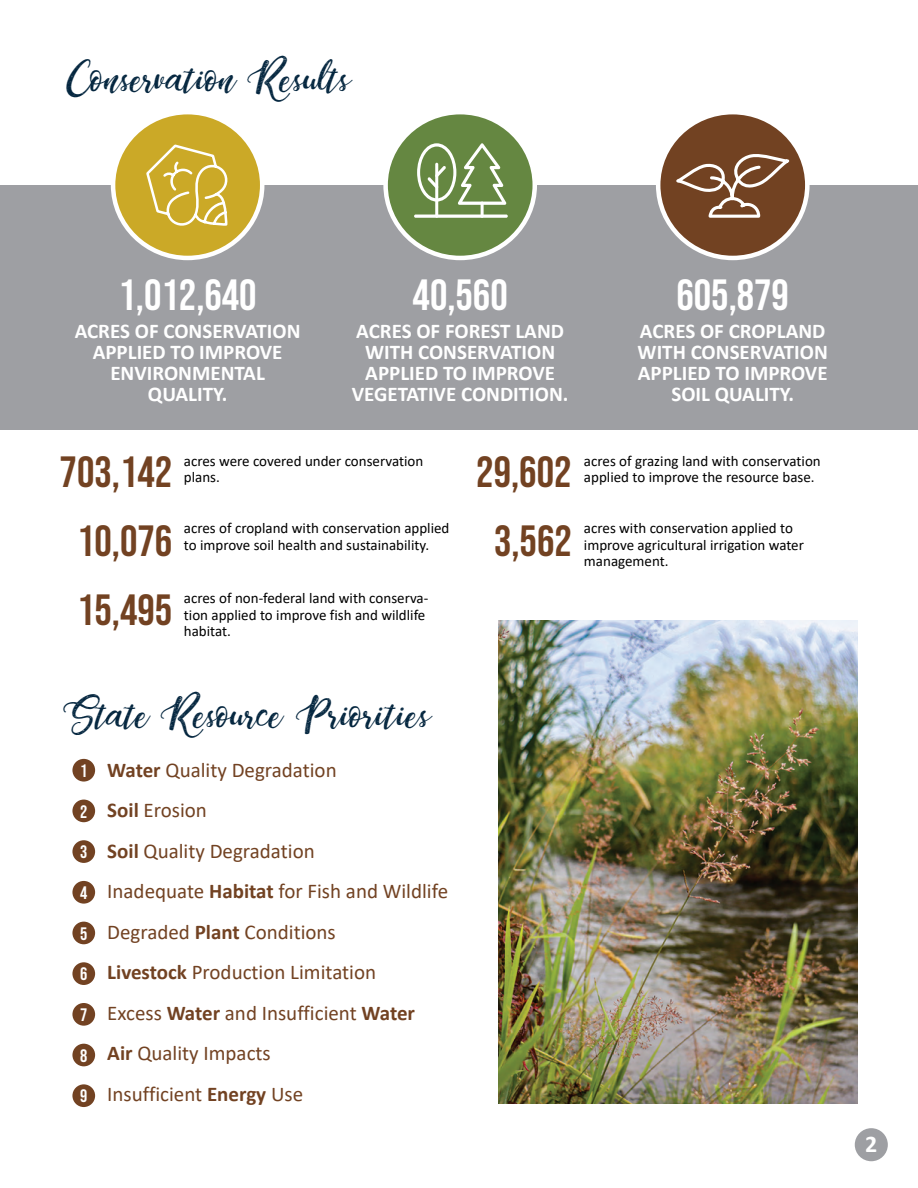
<style>
.page{position:relative;width:918px;height:1188px;background:#fff}
.page>*{position:absolute;margin:0;border:0;box-sizing:border-box;transform-origin:0 0}
.Heading{font:43.5px "Dandeleon Vintage Demo";color:#03253e}
.Numbers{font:43.5px "Bebas Neue";color:#724222}
.t1{font:43.5px "Bebas Neue";color:#fff}
.t2{font:700 24px "Calibri";color:#fff}
.t3{font:21px "Calibri";color:#724222}
.Heading-2{font:700 21px/21px "Calibri";color:#fff;text-align:center}
.Heading-3{font:18px "Bebas Neue";color:#fff}
.t4{font:15px/16.5px "Calibri";color:#000}
.s1{font-weight:700}
</style>
<div class="page">
<div style="left:0;top:185px;width:918px;height:245px;background:#9e9fa3"></div>
<div style="left:386px;top:112px;width:149px;height:146px;background:#658741;border-radius:50%"></div>
<div style="left:383px;top:110px;width:154px;height:150px;border:4px solid #fff;border-radius:50%"></div>
<hr style="left:435px;top:163px;width:3px;height:55px;background:#fff;border-radius:2px">
<svg style="left:417px;top:143px;width:89px;height:62px"></svg>
<hr style="left:481px;top:202px;width:3px;height:16px;background:#fff;border-radius:2px">
<hr style="left:414px;top:215px;width:94px;height:3px;background:#fff;border-radius:2px">
<div style="left:658px;top:112px;width:149px;height:146px;background:#724222;border-radius:50%"></div>
<div style="left:656px;top:110px;width:154px;height:150px;border:4px solid #fff;border-radius:50%"></div>
<svg style="left:676px;top:154px;width:113px;height:64px"></svg>
<div style="left:113px;top:112px;width:149px;height:146px;background:#cba927;border-radius:50%"></div>
<div style="left:111px;top:110px;width:153px;height:150px;border:4px solid #fff;border-radius:50%"></div>
<svg style="left:146px;top:145px;width:81px;height:81px"></svg>
<div style="left:855px;top:1128px;width:33px;height:33px;background:#9e9fa3;border-radius:50%"></div>
<div style="left:72px;top:759px;width:23px;height:23px;background:#724222;border-radius:50%"></div>
<div style="left:72px;top:1044px;width:23px;height:22px;background:#724222;border-radius:50%"></div>
<div style="left:72px;top:1084px;width:23px;height:23px;background:#724222;border-radius:50%"></div>
<div style="left:72px;top:1003px;width:23px;height:23px;background:#724222;border-radius:50%"></div>
<div style="left:72px;top:962px;width:23px;height:23px;background:#724222;border-radius:50%"></div>
<div style="left:72px;top:922px;width:23px;height:22px;background:#724222;border-radius:50%"></div>
<div style="left:72px;top:881px;width:23px;height:23px;background:#724222;border-radius:50%"></div>
<div style="left:72px;top:840px;width:23px;height:23px;background:#724222;border-radius:50%"></div>
<div style="left:72px;top:800px;width:23px;height:22px;background:#724222;border-radius:50%"></div>
<img style="left:498px;top:621px;width:360px;height:483px">
<p class="Heading" style="left:67px;top:52px;width:284px">Conservation Results</p>
<p class="t1" style="left:119px;top:270px;width:140px">1,012,640</p>
<p class="Heading-2" style="left:75px;top:320px;width:227px">ACRES OF CONSERVATION<br>APPLIED TO IMPROVE<br>ENVIRONMENTAL<br>QUALITY.</p>
<p class="t1" style="left:413px;top:270px;width:97px">40,560</p>
<p class="Heading-2" style="left:352px;top:320px;width:218px">ACRES OF FOREST LAND<br>WITH CONSERVATION<br>APPLIED TO IMPROVE<br>VEGETATIVE CONDITION.</p>
<p class="t1" style="left:676px;top:270px;width:114px">605,879</p>
<p class="Heading-2" style="left:638px;top:320px;width:192px">ACRES OF CROPLAND<br>WITH CONSERVATION<br>APPLIED TO IMPROVE<br>SOIL QUALITY.</p>
<p class="Numbers" style="left:60px;top:447px;width:114px">703,142</p>
<p class="Numbers" style="left:77px;top:516px;width:97px">10,076</p>
<p class="Numbers" style="left:77px;top:585px;width:97px">15,495</p>
<p class="t4" style="left:184px;top:452px;width:241px">acres were covered under conservation plans.</p>
<p class="t4" style="left:184px;top:520px;width:267px">acres of cropland with conservation applied to improve soil health and sustainability.</p>
<p class="t4" style="left:184px;top:590px;width:246px">acres of non-federal land with conserva&shy;tion applied to improve fish and wildlife habitat.</p>
<p class="Numbers" style="left:476px;top:447px;width:97px">29,602</p>
<p class="Numbers" style="left:494px;top:516px;width:79px">3,562</p>
<p class="t4" style="left:584px;top:452px;width:238px">acres of grazing land with conservation applied to improve the resource base.</p>
<p class="t4" style="left:584px;top:520px;width:222px">acres with conservation applied to improve agricultural irrigation water management.</p>
<p class="Heading" style="left:64px;top:688px;width:367px">State Resource Priorities</p>
<p class="t3" style="left:107px;top:755px;width:231px"><span class="s1">Water</span> Quality Degradation</p>
<p class="t3" style="left:107px;top:796px;width:101px"><span class="s1">Soil</span> Erosion</p>
<p class="t3" style="left:107px;top:836px;width:209px"><span class="s1">Soil</span> Quality Degradation</p>
<p class="t3" style="left:107px;top:877px;width:342px">Inadequate <span class="s1">Habitat</span> for Fish and Wildlife</p>
<p class="t3" style="left:107px;top:917px;width:230px">Degraded <span class="s1">Plant</span> Conditions</p>
<p class="t3" style="left:107px;top:958px;width:270px"><span class="s1">Livestock</span> Production Limitation</p>
<p class="t3" style="left:107px;top:998px;width:309px">Excess <span class="s1">Water</span> and Insufficient <span class="s1">Water</span></p>
<p class="t3" style="left:107px;top:1039px;width:165px"><span class="s1">Air</span> Quality Impacts</p>
<p class="t3" style="left:107px;top:1079px;width:197px">Insufficient <span class="s1">Energy</span> Use</p>
<p class="Heading-3" style="left:80px;top:760px;width:9px">1</p>
<p class="Heading-3" style="left:80px;top:801px;width:9px">2</p>
<p class="Heading-3" style="left:80px;top:842px;width:9px">3</p>
<p class="Heading-3" style="left:80px;top:882px;width:9px">4</p>
<p class="Heading-3" style="left:80px;top:923px;width:9px">5</p>
<p class="Heading-3" style="left:80px;top:964px;width:9px">6</p>
<p class="Heading-3" style="left:80px;top:1005px;width:9px">7</p>
<p class="Heading-3" style="left:80px;top:1045px;width:9px">8</p>
<p class="Heading-3" style="left:80px;top:1086px;width:9px">9</p>
<p class="t2" style="left:865px;top:1127px;width:14px">2</p>
</div>
